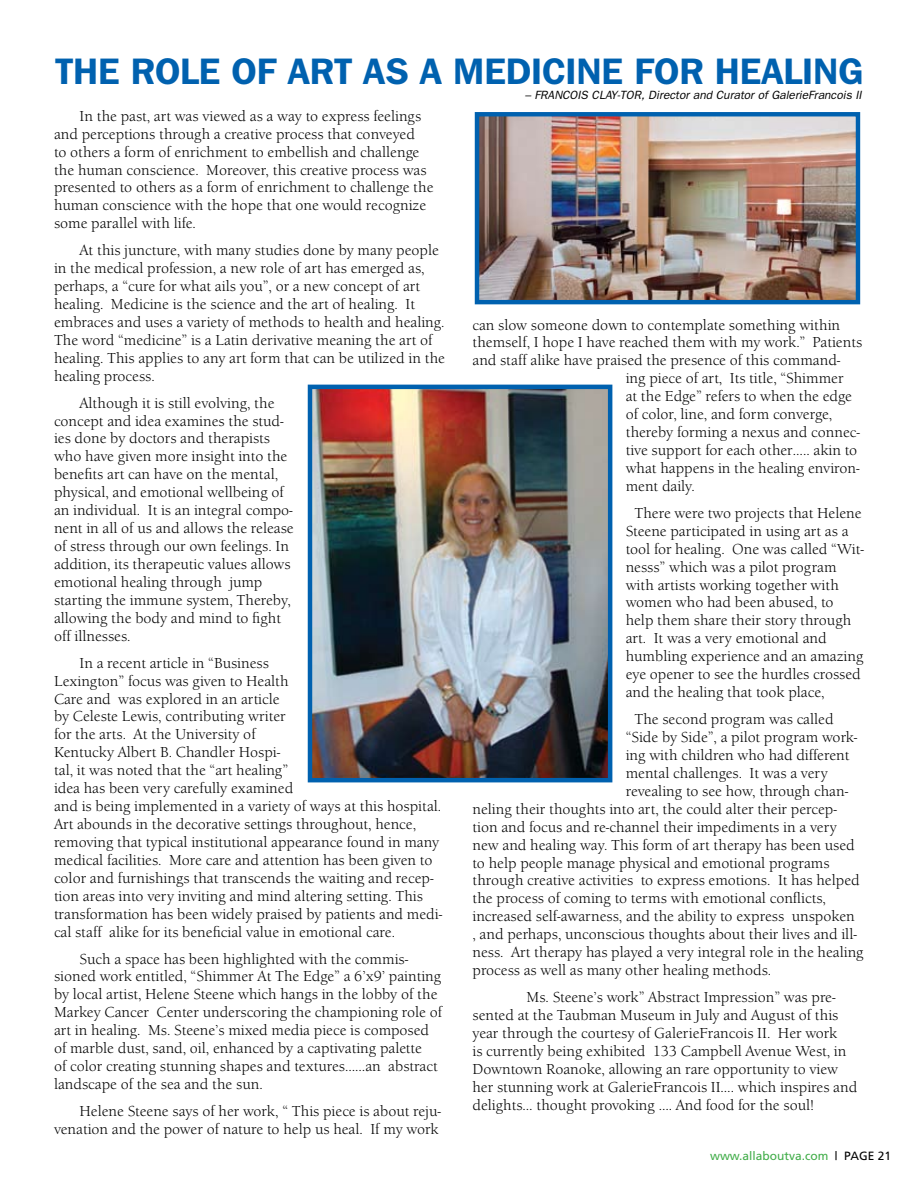
<style>
.page{position:relative;width:918px;height:1188px;background:#fff}
.page>*{position:absolute;margin:0;border:0;box-sizing:border-box;transform-origin:0 0}
.t1{font:600 36.6px "Franklin Gothic IT Cby BT";color:#0061af}
.t2{font:15px/18px "Berkeley Old Style Itc T";color:#000}
.t3{font:italic 12px "Franklin Gothic";color:#000}
.t4{font:12px "Frutiger";color:#41ad49}
.s1{color:#000}
</style>
<div class="page">
<img style="left:313px;top:390px;width:294px;height:387px">
<div style="left:308px;top:385px;width:304px;height:397px;border:4px solid #0061af"></div>
<img style="left:480px;top:117px;width:375px;height:182px">
<div style="left:475px;top:112px;width:385px;height:192px;border:4px solid #0061af"></div>
<h1 class="t1" style="left:56px;top:48px;width:809px">THE ROLE OF ART AS A MEDICINE FOR HEALING</h1>
<p class="t2" style="left:54px;top:107px;width:381px;text-indent:25px">In the past, art was viewed as a way to express feelings and perceptions through a creative process that conveyed<br>to others a form of enrichment to embellish and challenge the human conscience. Moreover, this creative process was presented to others as a form of enrichment to challenge the human conscience with the hope that one would recognize some parallel with life.</p>
<p class="t2" style="left:54px;top:241px;width:393px;text-indent:25px">At this juncture, with many studies done by many people in the medical profession, a new role of art has emerged as, perhaps, a “cure for what ails you”, or a new concept of art healing. Medicine is the science and the art of healing. It embraces and uses a variety of methods to health and healing.<br>The word “medicine” is a Latin derivative meaning the art of healing. This applies to any art form that can be utilized in the healing process.</p>
<p class="t2" style="left:54px;top:394px;width:241px;text-indent:25px">Although it is still evolving, the concept and idea examines the stud&shy;ies done by doctors and therapists who have given more insight into the benefits art can have on the mental, physical, and emotional wellbeing of an individual. It is an integral compo&shy;nent in all of us and allows the release of stress through our own feelings. In addition, its therapeutic values allows emotional healing through jump starting the immune system, Thereby, allowing the body and mind to fight off illnesses.</p>
<p class="t2" style="left:54px;top:654px;width:390px;text-indent:25px">In a recent article in “Business<br>Lexington” focus was given to Health<br>Care and was explored in an article<br>by Celeste Lewis, contributing writer<br>for the arts. At the University of<br>Kentucky Albert B. Chandler Hospi-<br>tal, it was noted that the “art healing”<br>idea has been very carefully examined<br>and is being implemented in a variety of ways at this hospital.<br>Art abounds in the decorative settings throughout, hence, removing that typical institutional appearance found in many medical facilities. More care and attention has been given to color and furnishings that transcends the waiting and recep&shy;tion areas into very inviting and mind altering setting. This transformation has been widely praised by patients and medi&shy;cal staff alike for its beneficial value in emotional care.</p>
<p class="t2" style="left:54px;top:950px;width:390px;text-indent:25px">Such a space has been highlighted with the commis&shy;sioned work entitled, “Shimmer At The Edge” a 6’x9’ painting by local artist, Helene Steene which hangs in the lobby of the Markey Cancer Center underscoring the championing role of art in healing. Ms. Steene’s mixed media piece is composed of marble dust, sand, oil, enhanced by a captivating palette<br>of color creating stunning shapes and textures……an abstract landscape of the sea and the sun.</p>
<p class="t2" style="left:54px;top:1102px;width:389px;text-align:right">Helene Steene says of her work, “ This piece is about reju&shy;venation and the power of nature to help us heal. If my work</p>
<p class="t3" style="left:525px;top:88px;width:338px">– FRANCOIS CLAY-TOR, Director and Curator of GalerieFrancois II</p>
<p class="t2" style="left:472px;top:316px;width:369px">can slow someone down to contemplate something within</p>
<p class="t2" style="left:472px;top:334px;width:391px">themself, I hope I have reached them with my work.” Patients</p>
<p class="t2" style="left:472px;top:352px;width:370px">and staff alike have praised the presence of this command-</p>
<p class="t2" style="left:626px;top:369px;width:219px">ing piece of art, Its title, “Shimmer</p>
<p class="t2" style="left:626px;top:387px;width:228px">at the Edge” refers to when the edge</p>
<p class="t2" style="left:626px;top:405px;width:208px">of color, line, and form converge,</p>
<p class="t2" style="left:626px;top:423px;width:236px">thereby forming a nexus and connec-</p>
<p class="t2" style="left:626px;top:441px;width:233px">tive support for each other….. akin to</p>
<p class="t2" style="left:626px;top:459px;width:236px">what happens in the healing environ-</p>
<p class="t2" style="left:626px;top:477px;width:71px">ment daily.</p>
<p class="t2" style="left:626px;top:504px;width:240px;text-indent:9px">There were two projects that Helene Steene participated in using art as a tool for healing. One was called “Wit&shy;nesss” which was a pilot program with artists working together with women who had been abused, to help them share their story through art. It was a very emotional and humbling experience and an amazing eye opener to see the hurdles crossed and the healing that took place,</p>
<p class="t2" style="left:635px;top:710px;width:201px">The second program was called</p>
<p class="t2" style="left:626px;top:728px;width:233px">“Side by Side”, a pilot program work-</p>
<p class="t2" style="left:626px;top:746px;width:225px">ing with children who had different</p>
<p class="t2" style="left:626px;top:764px;width:204px">mental challenges. It was a very</p>
<p class="t2" style="left:626px;top:782px;width:224px">revealing to see how, through chan-</p>
<p class="t2" style="left:472px;top:800px;width:366px">neling their thoughts into art, the could alter their percep-</p>
<p class="t2" style="left:472px;top:818px;width:366px">tion and focus and re-channel their impediments in a very</p>
<p class="t2" style="left:472px;top:836px;width:384px">new and healing way. This form of art therapy has been used</p>
<p class="t2" style="left:472px;top:854px;width:359px">to help people manage physical and emotional programs</p>
<p class="t2" style="left:472px;top:872px;width:389px">through creative activities to express emotions. It has helped</p>
<p class="t2" style="left:472px;top:890px;width:355px">the process of coming to terms with emotional conflicts,</p>
<p class="t2" style="left:472px;top:907px;width:384px">increased self-awarness, and the ability to express unspoken</p>
<p class="t2" style="left:472px;top:925px;width:386px">, and perhaps, unconscious thoughts about their lives and ill-</p>
<p class="t2" style="left:472px;top:943px;width:393px">ness. Art therapy has played a very integral role in the healing</p>
<p class="t2" style="left:472px;top:961px;width:300px">process as well as many other healing methods.</p>
<p class="t2" style="left:472px;top:988px;width:386px;text-indent:54px">Ms. Steene’s work” Abstract Impression” was pre&shy;sented at the Taubman Museum in July and August of this year through the courtesy of GalerieFrancois II. Her work<br>is currently being exhibited 133 Campbell Avenue West, in Downtown Roanoke, allowing an rare opportunity to view her stunning work at GalerieFrancois II…. which inspires and delights… thought provoking …. And food for the soul!</p>
<p class="t4" style="left:710px;top:1149px;width:182px">www.allaboutva.com <span class="s1">| PAGE 21</span></p>
</div>
